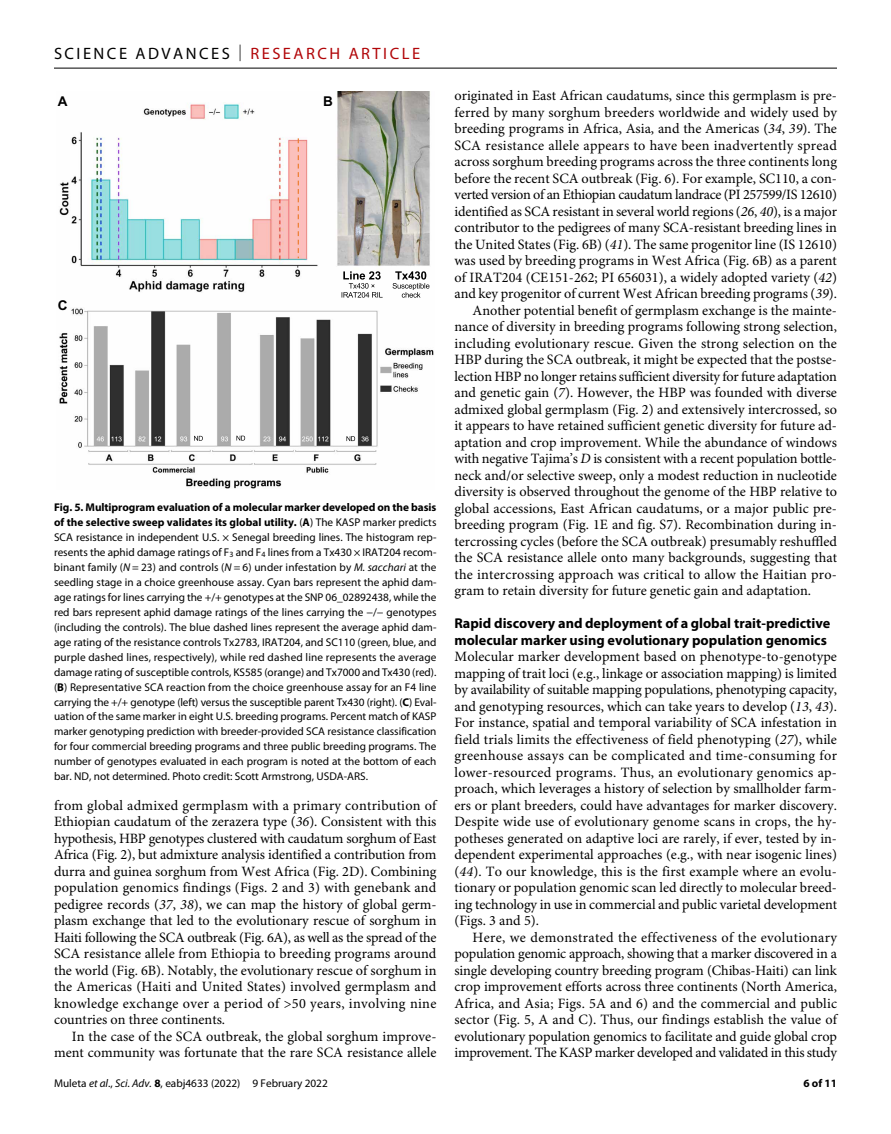
<style>
.page{position:relative;width:891px;height:1134px;background:#fff}
.page>*{position:absolute;margin:0;border:0;box-sizing:border-box;transform-origin:0 0}
.t1{font:16.5px "Myriad Pro";letter-spacing:.15em;color:#000}
.t2{font:14.25px/16.5px "Minion Pro";color:#000;text-align:justify}
.t3{font:700 14.25px/16.5px "Myriad Pro";color:#000}
.t4{font:14.25px "Minion Pro";letter-spacing:-.025em;color:#000}
.t5{font:14.25px "Minion Pro";letter-spacing:.02em;color:#000}
.t6{font:700 13.5px "Arial";color:#000}
.t7{font:11.25px/15px "Myriad Pro";color:#000;text-align:justify}
.t8{font:700 11.25px "Myriad Pro";color:#000}
.s1{font-weight:300}
.s2{color:#b10508}
.s3{font-weight:700}
.s4{font-style:italic}
</style>
<div class="page">
<hr style="left:54px;top:68px;width:783px;height:1px;background:#000">
<img style="left:59px;top:92px;width:375px;height:397px">
<svg style="left:342px;top:271px;width:41px;height:27px"></svg>
<svg style="left:393px;top:271px;width:36px;height:27px"></svg>
<svg style="left:194px;top:436px;width:9px;height:5px"></svg>
<svg style="left:236px;top:436px;width:9px;height:5px"></svg>
<svg style="left:346px;top:436px;width:9px;height:5px"></svg>
<svg style="left:298px;top:138px;width:1px;height:120px"></svg>
<p class="t1" style="left:54px;top:40px;width:368px">SCIENCE ADVANCES <span class="s1">|</span> <span class="s2">RESEARCH ARTICLE</span></p>
<p class="t6" style="left:58px;top:93px;width:11px">A</p>
<p class="t6" style="left:58px;top:297px;width:11px">C</p>
<p class="t6" style="left:323px;top:93px;width:11px">B</p>
<p class="t7" style="left:54px;top:499px;width:384px"><span class="s3">Fig. 5. Multiprogram evaluation of a molecular marker developed on the basis of the selective sweep validates its global utility.</span> (<span class="s3">A</span>) The KASP marker predicts SCA resistance in independent U.S. × Senegal breeding lines. The histogram rep&shy;resents the aphid damage ratings of F<sub>3</sub> and F<sub>4</sub> lines from a Tx430 × IRAT204 recom&shy;binant family (<span class="s4">N</span> = 23) and controls (<span class="s4">N</span> = 6) under infestation by <span class="s4">M. sacchari</span> at the seedling stage in a choice greenhouse assay. Cyan bars represent the aphid dam&shy;age ratings for lines carrying the +/+ genotypes at the SNP 06_02892438, while the red bars represent aphid damage ratings of the lines carrying the −/− genotypes (including the controls). The blue dashed lines represent the average aphid dam&shy;age rating of the resistance controls Tx2783, IRAT204, and SC110 (green, blue, and purple dashed lines, respectively), while red dashed line represents the average damage rating of susceptible controls, KS585 (orange) and Tx7000 and Tx430 (red). (<span class="s3">B</span>) Representative SCA reaction from the choice greenhouse assay for an F4 line carrying the +/+ genotype (left) versus the susceptible parent Tx430 (right). (<span class="s3">C</span>) Eval&shy;uation of the same marker in eight U.S. breeding programs. Percent match of KASP marker genotyping prediction with breeder-provided SCA resistance classification for four commercial breeding programs and three public breeding programs. The number of genotypes evaluated in each program is noted at the bottom of each bar. ND, not determined. Photo credit: Scott Armstrong, USDA-ARS.</p>
<p class="t2" style="left:54px;top:798px;width:384px">from global admixed germplasm with a primary contribution of Ethiopian caudatum of the zerazera type (<span class="s4">36</span>). Consistent with this hypothesis, HBP genotypes clustered with caudatum sorghum of East Africa (Fig. 2), but admixture analysis identified a contribution from durra and guinea sorghum from West Africa (Fig. 2D). Combining population genomics findings (Figs. 2 and 3) with genebank and pedigree records (<span class="s4">37</span>, <span class="s4">38</span>), we can map the history of global germ&shy;plasm exchange that led to the evolutionary rescue of sorghum in Haiti following the SCA outbreak (Fig. 6A), as well as the spread of the SCA resistance allele from Ethiopia to breeding programs around the world (Fig. 6B). Notably, the evolutionary rescue of sorghum in the Americas (Haiti and United States) involved germplasm and knowledge exchange over a period of &gt;50 years, involving nine countries on three continents.</p>
<p class="t2" style="left:54px;top:1029px;width:384px;text-align:right">In the case of the SCA outbreak, the global sorghum improve&shy;ment community was fortunate that the rare SCA resistance allele</p>
<p class="t7" style="left:54px;top:1076px;width:275px">Muleta <span class="s4">et al</span>., <span class="s4">Sci. Adv.</span> <span class="s3">8</span>, eabj4633 (2022) 9 February 2022</p>
<p class="t2" style="left:454px;top:89px;width:384px">originated in East African caudatums, since this germplasm is pre-</p>
<p class="t2" style="left:454px;top:105px;width:384px">ferred by many sorghum breeders worldwide and widely used by</p>
<p class="t2" style="left:454px;top:122px;width:384px">breeding programs in Africa, Asia, and the Americas (<span class="s4">34</span>, <span class="s4">39</span>). The</p>
<p class="t5" style="left:454px;top:136px;width:384px">SCA resistance allele appears to have been inadvertently spread</p>
<p class="t2" style="left:454px;top:155px;width:384px">across sorghum breeding programs across the three continents long</p>
<p class="t2" style="left:454px;top:171px;width:384px">before the recent SCA outbreak (Fig. 6). For example, SC110, a con-</p>
<p class="t4" style="left:454px;top:186px;width:384px">verted version of an Ethiopian caudatum landrace (PI 257599/IS 12610)</p>
<p class="t2" style="left:454px;top:204px;width:384px">identified as SCA resistant in several world regions (<span class="s4">26</span>, <span class="s4">40</span>), is a major</p>
<p class="t2" style="left:454px;top:221px;width:384px">contributor to the pedigrees of many SCA-resistant breeding lines in</p>
<p class="t2" style="left:454px;top:237px;width:384px">the United States (Fig. 6B) (<span class="s4">41</span>). The same progenitor line (IS 12610)</p>
<p class="t2" style="left:454px;top:254px;width:384px">was used by breeding programs in West Africa (Fig. 6B) as a parent</p>
<p class="t2" style="left:454px;top:270px;width:384px">of IRAT204 (CE151-262; PI 656031), a widely adopted variety (<span class="s4">42</span>)</p>
<p class="t2" style="left:454px;top:287px;width:384px">and key progenitor of current West African breeding programs (<span class="s4">39</span>).</p>
<p class="t2" style="left:472px;top:303px;width:366px">Another potential benefit of germplasm exchange is the mainte-</p>
<p class="t2" style="left:454px;top:320px;width:384px">nance of diversity in breeding programs following strong selection,</p>
<p class="t2" style="left:454px;top:336px;width:384px">including evolutionary rescue. Given the strong selection on the</p>
<p class="t2" style="left:454px;top:353px;width:384px">HBP during the SCA outbreak, it might be expected that the postse-</p>
<p class="t2" style="left:454px;top:369px;width:384px">lection HBP no longer retains sufficient diversity for future adaptation</p>
<p class="t2" style="left:454px;top:386px;width:384px">and genetic gain (<span class="s4">7</span>). However, the HBP was founded with diverse</p>
<p class="t2" style="left:454px;top:402px;width:384px">admixed global germplasm (Fig. 2) and extensively intercrossed, so</p>
<p class="t2" style="left:454px;top:419px;width:384px">it appears to have retained sufficient genetic diversity for future ad-</p>
<p class="t2" style="left:454px;top:435px;width:384px">aptation and crop improvement. While the abundance of windows</p>
<p class="t2" style="left:454px;top:452px;width:384px">with negative Tajima’s <span class="s4">D</span> is consistent with a recent population bottle-</p>
<p class="t2" style="left:454px;top:468px;width:384px">neck and/or selective sweep, only a modest reduction in nucleotide</p>
<p class="t2" style="left:454px;top:485px;width:384px">diversity is observed throughout the genome of the HBP relative to</p>
<p class="t2" style="left:454px;top:501px;width:384px">global accessions, East African caudatums, or a major public pre-</p>
<p class="t2" style="left:454px;top:518px;width:384px">breeding program (Fig. 1E and fig. S7). Recombination during in-</p>
<p class="t2" style="left:454px;top:534px;width:384px">tercrossing cycles (before the SCA outbreak) presumably reshuffled</p>
<p class="t2" style="left:454px;top:551px;width:384px">the SCA resistance allele onto many backgrounds, suggesting that</p>
<p class="t2" style="left:454px;top:567px;width:384px">the intercrossing approach was critical to allow the Haitian pro-</p>
<p class="t2" style="left:454px;top:584px;width:358px">gram to retain diversity for future genetic gain and adaptation.</p>
<p class="t3" style="left:454px;top:614px;width:378px">Rapid discovery and deployment of a global trait-predictive molecular marker using evolutionary population genomics</p>
<p class="t2" style="left:455px;top:650px;width:384px">Molecular marker development based on phenotype-to-genotype mapping of trait loci (e.g., linkage or association mapping) is limited by availability of suitable mapping populations, phenotyping capacity, and genotyping resources, which can take years to develop (<span class="s4">13</span>, <span class="s4">43</span>).<br>For instance, spatial and temporal variability of SCA infestation in field trials limits the effectiveness of field phenotyping (<span class="s4">27</span>), while greenhouse assays can be complicated and time-consuming for lower-resourced programs. Thus, an evolutionary genomics ap&shy;proach, which leverages a history of selection by smallholder farm&shy;ers or plant breeders, could have advantages for marker discovery.<br>Despite wide use of evolutionary genome scans in crops, the hy&shy;potheses generated on adaptive loci are rarely, if ever, tested by in&shy;dependent experimental approaches (e.g., with near isogenic lines) (<span class="s4">44</span>). To our knowledge, this is the first example where an evolu&shy;tionary or population genomic scan led directly to molecular breed&shy;ing technology in use in commercial and public varietal development (Figs. 3 and 5).</p>
<p class="t2" style="left:455px;top:930px;width:384px;text-indent:18px">Here, we demonstrated the effectiveness of the evolutionary population genomic approach, showing that a marker discovered in a single developing country breeding program (Chibas-Haiti) can link crop improvement efforts across three continents (North America, Africa, and Asia; Figs. 5A and 6) and the commercial and public sector (Fig. 5, A and C). Thus, our findings establish the value of evolutionary population genomics to facilitate and guide global crop improvement. The KASP marker developed and validated in this study</p>
<p class="t8" style="left:803px;top:1074px;width:35px">6 of 11</p>
</div>
